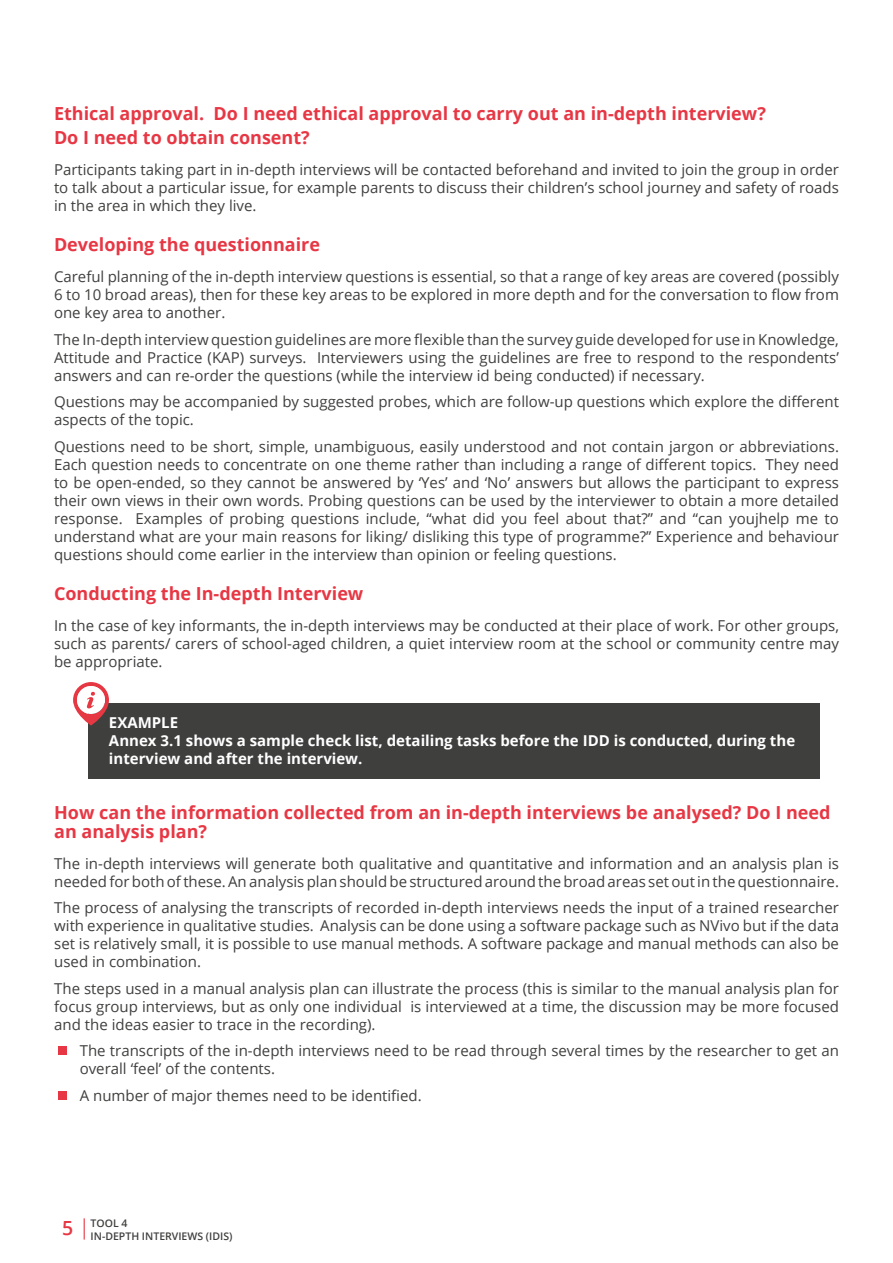
<style>
.page{position:relative;width:893px;height:1263px;background:#fff}
.page>*{position:absolute;margin:0;border:0;box-sizing:border-box;transform-origin:0 0}
.t1{font:700 18px/23.7px "Open Sans";color:#e73744}
.t2{font:15px/18px "Open Sans";color:#3f3f3e;text-align:justify}
.t3{font:700 15px/18px "Open Sans";color:#fff}
.t4{font:600 10.5px/12.6px "Open Sans";color:#3f3f3e}
.s1{font-size:19.5px;color:#e73744}
</style>
<div class="page">
<div style="left:88px;top:703px;width:732px;height:75px;background:#3f3f3e"></div>
<svg style="left:73px;top:682px;width:36px;height:43px"></svg>
<div style="left:58px;top:1046px;width:9px;height:8px;background:#e73744"></div>
<div style="left:58px;top:1091px;width:9px;height:9px;background:#e73744"></div>
<svg style="left:84px;top:1218px;width:1px;height:21px"></svg>
<p class="t1" style="left:54px;top:101px;width:713px">Ethical approval. Do I need ethical approval to carry out an in-depth interview?<br>Do I need to obtain consent?</p>
<p class="t2" style="left:54px;top:160px;width:786px">Participants taking part in in-depth interviews will be contacted beforehand and invited to join the group in order to talk about a particular issue, for example parents to discuss their children’s school journey and safety of roads in the area in which they live.</p>
<p class="t1" style="left:54px;top:233px;width:268px">Developing the questionnaire</p>
<p class="t2" style="left:54px;top:267px;width:786px">Careful planning of the in-depth interview questions is essential, so that a range of key areas are covered (possibly 6 to 10 broad areas), then for these key areas to be explored in more depth and for the conversation to flow from one key area to another.</p>
<p class="t2" style="left:54px;top:330px;width:786px">The In-depth interview question guidelines are more flexible than the survey guide developed for use in Knowledge, Attitude and Practice (KAP) surveys. Interviewers using the guidelines are free to respond to the respondents’ answers and can re-order the questions (while the interview id being conducted) if necessary.</p>
<p class="t2" style="left:54px;top:392px;width:786px">Questions may be accompanied by suggested probes, which are follow-up questions which explore the different aspects of the topic.</p>
<p class="t2" style="left:54px;top:437px;width:786px">Questions need to be short, simple, unambiguous, easily understood and not contain jargon or abbreviations.<br>Each question needs to concentrate on one theme rather than including a range of different topics. They need to be open-ended, so they cannot be answered by ‘Yes’ and ‘No’ answers but allows the participant to express their own views in their own words. Probing questions can be used by the interviewer to obtain a more detailed response. Examples of probing questions include, “what did you feel about that?” and “can youjhelp me to understand what are your main reasons for liking/ disliking this type of programme?” Experience and behaviour questions should come earlier in the interview than opinion or feeling questions.</p>
<p class="t1" style="left:54px;top:582px;width:311px">Conducting the In-depth Interview</p>
<p class="t2" style="left:54px;top:616px;width:786px">In the case of key informants, the in-depth interviews may be conducted at their place of work. For other groups, such as parents/ carers of school-aged children, a quiet interview room at the school or community centre may be appropriate.</p>
<p class="t3" style="left:109px;top:713px;width:688px">EXAMPLE<br>Annex 3.1 shows a sample check list, detailing tasks before the IDD is conducted, during the interview and after the interview.</p>
<p class="t1" style="left:54px;top:802px;width:778px;line-height:19.5px">How can the information collected from an in-depth interviews be analysed? Do I need an analysis plan?</p>
<p class="t2" style="left:54px;top:854px;width:786px">The in-depth interviews will generate both qualitative and quantitative and information and an analysis plan is needed for both of these. An analysis plan should be structured around the broad areas set out in the questionnaire.</p>
<p class="t2" style="left:54px;top:898px;width:786px">The process of analysing the transcripts of recorded in-depth interviews needs the input of a trained researcher with experience in qualitative studies. Analysis can be done using a software package such as NVivo but if the data set is relatively small, it is possible to use manual methods. A software package and manual methods can also be used in combination.</p>
<p class="t2" style="left:54px;top:979px;width:786px">The steps used in a manual analysis plan can illustrate the process (this is similar to the manual analysis plan for focus group interviews, but as only one individual is interviewed at a time, the discussion may be more focused and the ideas easier to trace in the recording).</p>
<p class="t2" style="left:80px;top:1041px;width:761px">The transcripts of the in-depth interviews need to be read through several times by the researcher to get an overall ‘feel’ of the contents.</p>
<p class="t2" style="left:80px;top:1086px;width:344px">A number of major themes need to be identified.</p>
<p class="t4" style="left:91px;top:1217px;width:143px;text-indent:-29px"><span class="s1">5</span> TOOL 4<br>IN-DEPTH INTERVIEWS (IDIS)</p>
</div>
